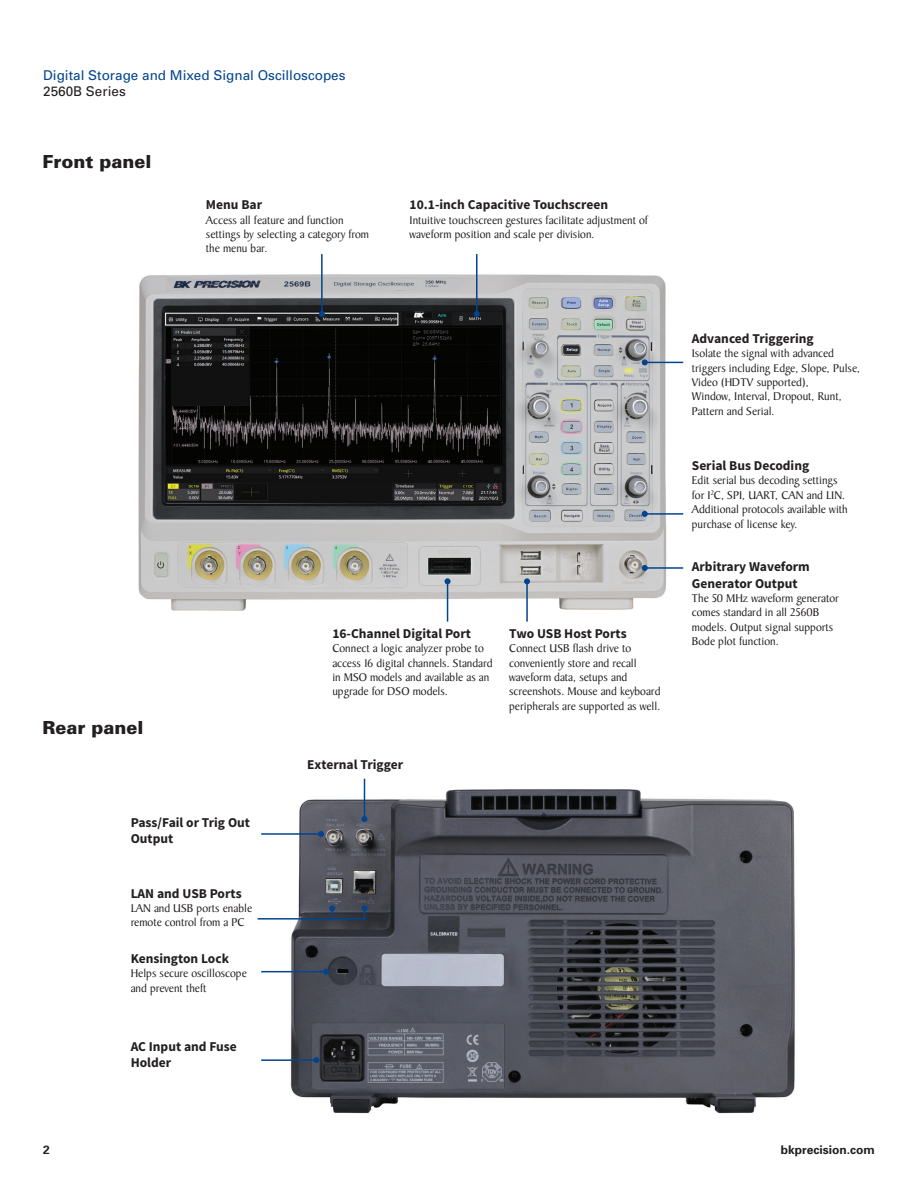
<style>
.page{position:relative;width:918px;height:1188px;background:#fff}
.page>*{position:absolute;margin:0;border:0;box-sizing:border-box;transform-origin:0 0}
.t1{font:900 18px "Univers";color:#231f20}
.t2{font:700 13.5px/16.2px "Source Sans Pro";color:#231f20}
.t3{font:13.5px "Univers";color:#02448d}
.t4{font:13.5px "Univers";color:#231f20}
.t5{font:12px/14.4px "Baker Signet";color:#231f20}
.t6{font:700 12px "Univers";color:#231f20}
</style>
<div class="page">
<img style="left:138px;top:274px;width:545px;height:348px">
<hr style="left:447px;top:581px;width:1px;height:41px;background:#02448d">
<svg style="left:445px;top:578px;width:6px;height:6px"></svg>
<hr style="left:526px;top:581px;width:2px;height:41px;background:#02448d">
<svg style="left:524px;top:578px;width:6px;height:6px"></svg>
<hr style="left:476px;top:254px;width:2px;height:60px;background:#02448d">
<svg style="left:474px;top:311px;width:6px;height:6px"></svg>
<hr style="left:645px;top:362px;width:38px;height:1px;background:#02448d">
<svg style="left:642px;top:359px;width:6px;height:6px"></svg>
<hr style="left:645px;top:513px;width:38px;height:2px;background:#02448d">
<svg style="left:642px;top:511px;width:6px;height:6px"></svg>
<hr style="left:645px;top:567px;width:38px;height:2px;background:#02448d">
<svg style="left:642px;top:565px;width:6px;height:6px"></svg>
<hr style="left:321px;top:254px;width:2px;height:60px;background:#02448d">
<svg style="left:319px;top:311px;width:6px;height:6px"></svg>
<img style="left:275px;top:790px;width:520px;height:324px">
<hr style="left:261px;top:971px;width:65px;height:1px;background:#02448d">
<svg style="left:323px;top:969px;width:6px;height:6px"></svg>
<hr style="left:261px;top:833px;width:60px;height:2px;background:#02448d">
<svg style="left:318px;top:831px;width:6px;height:6px"></svg>
<hr style="left:261px;top:1059px;width:55px;height:2px;background:#02448d">
<svg style="left:313px;top:1057px;width:6px;height:6px"></svg>
<svg style="left:257px;top:905px;width:111px;height:15px"></svg>
<hr style="left:364px;top:779px;width:1px;height:40px;background:#02448d">
<svg style="left:362px;top:816px;width:6px;height:6px"></svg>
<p class="t3" style="left:43px;top:67px;width:304px">Digital Storage and Mixed Signal Oscilloscopes</p>
<p class="t4" style="left:43px;top:83px;width:84px">2560B Series</p>
<h1 class="t1" style="left:43px;top:151px;width:110px">Front panel</h1>
<p class="t2" style="left:206px;top:197px;width:58px">Menu Bar</p>
<p class="t5" style="left:206px;top:213px;width:165px">Access all feature and function settings by selecting a category from the menu bar.</p>
<p class="t2" style="left:410px;top:197px;width:200px">10.1-inch Capacitive Touchscreen</p>
<p class="t5" style="left:410px;top:213px;width:240px">Intuitive touchscreen gestures facilitate adjustment of waveform position and scale per division.</p>
<h1 class="t1" style="left:43px;top:716px;width:102px">Rear panel</h1>
<p class="t2" style="left:131px;top:815px;width:121px">Pass/Fail or Trig Out<br>Output</p>
<p class="t2" style="left:131px;top:886px;width:112px">LAN and USB Ports</p>
<p class="t5" style="left:131px;top:901px;width:123px">LAN and USB ports enable remote control from a PC</p>
<p class="t2" style="left:131px;top:951px;width:100px">Kensington Lock</p>
<p class="t5" style="left:131px;top:967px;width:118px">Helps secure oscilloscope and prevent theft</p>
<p class="t2" style="left:131px;top:1039px;width:108px">AC Input and Fuse<br>Holder</p>
<p class="t2" style="left:332px;top:626px;width:140px">16-Channel Digital Port</p>
<p class="t5" style="left:332px;top:642px;width:162px">Connect a logic analyzer probe to access 16 digital channels. Standard in MSO models and available as an upgrade for DSO models.</p>
<p class="t2" style="left:509px;top:626px;width:119px">Two USB Host Ports</p>
<p class="t5" style="left:509px;top:642px;width:153px">Connect USB flash drive to conveniently store and recall waveform data, setups and screenshots. Mouse and keyboard peripherals are supported as well.</p>
<p class="t2" style="left:307px;top:757px;width:97px">External Trigger</p>
<p class="t2" style="left:692px;top:331px;width:123px">Advanced Triggering</p>
<p class="t5" style="left:692px;top:347px;width:170px">Isolate the signal with advanced triggers including Edge, Slope, Pulse,<br>Video (HDTV supported),<br>Window, Interval, Dropout, Runt,<br>Pattern and Serial.</p>
<p class="t2" style="left:692px;top:458px;width:119px">Serial Bus Decoding</p>
<p class="t5" style="left:692px;top:474px;width:157px">Edit serial bus decoding settings for I<sup>2</sup>C, SPI, UART, CAN and LIN.<br>Additional protocols available with purchase of license key.</p>
<p class="t2" style="left:692px;top:559px;width:119px">Arbitrary Waveform<br>Generator Output</p>
<p class="t5" style="left:692px;top:591px;width:149px">The 50 MHz waveform generator comes standard in all 2560B models. Output signal supports<br>Bode plot function.</p>
<p class="t6" style="left:43px;top:1143px;width:8px">2</p>
<p class="t6" style="left:781px;top:1143px;width:96px">bkprecision.com</p>
</div>
